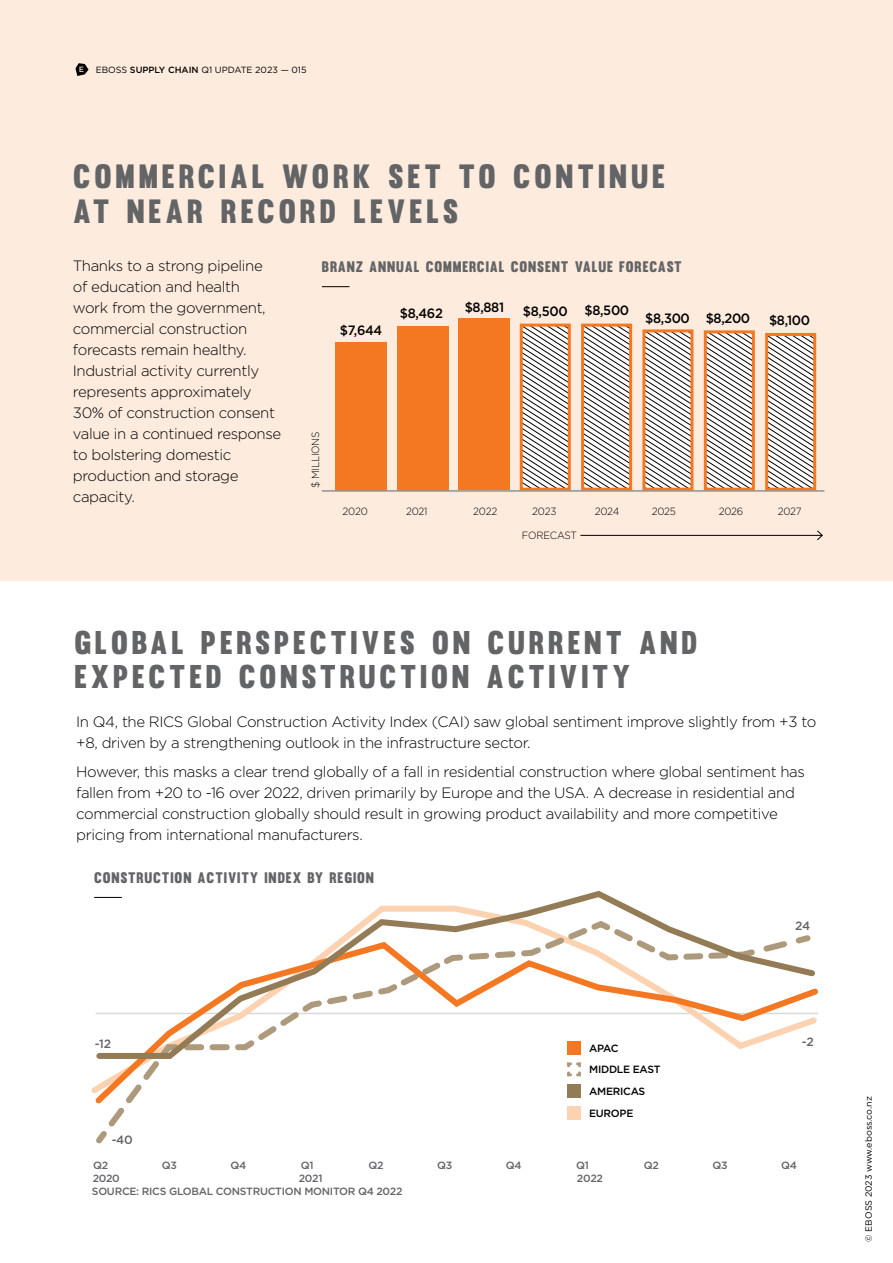
<style>
.page{position:relative;width:893px;height:1263px;background:#fff}
.page>*{position:absolute;margin:0;border:0;box-sizing:border-box;transform-origin:0 0}
.t1{font:33px/34.5px "Muro";letter-spacing:.12em;color:#636466}
.t2{font:32.25px/34.5px "Muro";letter-spacing:.12em;color:#636466}
.t3{font:300 15px/21px "Gotham";letter-spacing:-.025em;color:#000}
.t4{font:15px "Muro";letter-spacing:.06em;color:#636466}
.t5{font:500 13.5px "Gotham";letter-spacing:-.025em;color:#000;scale:.95 1}
.t6{font:500 12px "Gotham";color:#636466}
.t7{font:500 10.5px/13.2px "Gotham";letter-spacing:-.025em;color:#636466}
.t8{font:300 10.5px "Gotham";letter-spacing:-.02em;color:#000;scale:.95 1}
.t9{font:500 10.5px "Gotham";letter-spacing:-.025em;color:#000}
.t10{font:9px "Gotham";color:#000}
.s1{font-weight:500}
</style>
<div class="page">
<div style="left:0;top:0;width:893px;height:580px;background:#fdebde"></div>
<svg style="left:91px;top:1062px;width:490px;height:47px"></svg>
<svg style="left:94px;top:890px;width:724px;height:172px"></svg>
<svg style="left:94px;top:897px;width:28px;height:1px"></svg>
<svg style="left:322px;top:286px;width:27px;height:1px"></svg>
<div style="left:336px;top:342px;width:51px;height:149px;background:#f47721"></div>
<div style="left:397px;top:326px;width:51px;height:165px;background:#f47721"></div>
<div style="left:458px;top:318px;width:51px;height:172px;background:#f47721"></div>
<svg style="left:524px;top:328px;width:43px;height:159px;background:#c6c6c6"></svg>
<div style="left:520px;top:324px;width:51px;height:167px;border:3px solid #f47721"></div>
<svg style="left:585px;top:328px;width:43px;height:159px;background:#c7c7c7"></svg>
<div style="left:581px;top:324px;width:51px;height:167px;border:3px solid #f47721"></div>
<svg style="left:769px;top:337px;width:43px;height:150px;background:#c6c6c6"></svg>
<div style="left:765px;top:333px;width:51px;height:158px;border:3px solid #f47721"></div>
<svg style="left:708px;top:334px;width:43px;height:153px;background:#c6c6c6"></svg>
<div style="left:704px;top:330px;width:51px;height:161px;border:3px solid #f47721"></div>
<svg style="left:646px;top:333px;width:43px;height:154px;background:#c6c6c6"></svg>
<div style="left:642px;top:329px;width:51px;height:162px;border:3px solid #f47721"></div>
<hr style="left:322px;top:490px;width:502px;height:2px;background:#939291">
<hr style="left:580px;top:535px;width:242px;height:1px;background:#000">
<svg style="left:817px;top:530px;width:6px;height:10px"></svg>
<svg style="left:75px;top:63px;width:14px;height:13px"></svg>
<p class="t10" style="left:96px;top:64px;width:212px">EBOSS <span class="s1">SUPPLY CHAIN</span> Q1 UPDATE 2023 — 015</p>
<h1 class="t1" style="left:73px;top:159px;width:593px">COMMERCIAL WORK SET TO CONTINUE<br>AT NEAR RECORD LEVELS</h1>
<p class="t3" style="left:73px;top:255px;width:210px">Thanks to a strong pipeline<br>of education and health<br>work from the government, commercial construction forecasts remain healthy.<br>Industrial activity currently represents approximately<br>30% of construction consent value in a continued response to bolstering domestic production and storage capacity.</p>
<p class="t4" style="left:322px;top:258px;width:361px">BRANZ ANNUAL COMMERCIAL CONSENT VALUE FORECAST</p>
<p class="t8" style="left:343px;top:506px;width:28px">2020</p>
<p class="t5" style="left:465px;top:298px;width:43px">$8,881</p>
<p class="t5" style="left:584px;top:302px;width:49px">$8,500</p>
<p class="t5" style="left:523px;top:302px;width:49px">$8,500</p>
<p class="t5" style="left:400px;top:305px;width:47px">$8,462</p>
<p class="t5" style="left:645px;top:309px;width:112px">$8,300 $8,200</p>
<p class="t5" style="left:769px;top:311px;width:45px">$8,100</p>
<p class="t5" style="left:340px;top:322px;width:46px">$7,644</p>
<p class="t8" style="left:310px;top:488px;width:61px;rotate:-90deg">$ MILLIONS</p>
<p class="t8" style="left:406px;top:506px;width:24px">2021</p>
<p class="t8" style="left:473px;top:506px;width:27px">2022</p>
<p class="t8" style="left:532px;top:506px;width:27px">2023</p>
<p class="t8" style="left:595px;top:506px;width:27px">2024</p>
<p class="t8" style="left:652px;top:506px;width:27px">2025</p>
<p class="t8" style="left:719px;top:506px;width:27px">2026</p>
<p class="t8" style="left:778px;top:506px;width:27px">2027</p>
<p class="t8" style="left:522px;top:530px;width:60px">FORECAST</p>
<h2 class="t2" style="left:74px;top:625px;width:625px">GLOBAL PERSPECTIVES ON CURRENT AND<br>EXPECTED CONSTRUCTION ACTIVITY</h2>
<p class="t3" style="left:76px;top:711px;width:742px">In Q4, the RICS Global Construction Activity Index (CAI) saw global sentiment improve slightly from +3 to +8, driven by a strengthening outlook in the infrastructure sector.</p>
<p class="t3" style="left:76px;top:761px;width:730px">However, this masks a clear trend globally of a fall in residential construction where global sentiment has fallen from +20 to -16 over 2022, driven primarily by Europe and the USA. A decrease in residential and commercial construction globally should result in growing product availability and more competitive pricing from international manufacturers.</p>
<p class="t4" style="left:94px;top:869px;width:281px">CONSTRUCTION ACTIVITY INDEX BY REGION</p>
<p class="t6" style="left:95px;top:1036px;width:18px">-12</p>
<p class="t6" style="left:112px;top:1132px;width:23px">-40</p>
<p class="t9" style="left:589px;top:1041px;width:31px">APAC</p>
<p class="t9" style="left:589px;top:1085px;width:58px">AMERICAS</p>
<p class="t9" style="left:589px;top:1063px;width:73px">MIDDLE EAST</p>
<p class="t9" style="left:589px;top:1106px;width:46px">EUROPE</p>
<p class="t6" style="left:795px;top:918px;width:17px">24</p>
<p class="t6" style="left:802px;top:1033px;width:13px">-2</p>
<p class="t7" style="left:93px;top:1158px;width:17px">Q2</p>
<p class="t7" style="left:162px;top:1158px;width:17px">Q3</p>
<p class="t7" style="left:230px;top:1158px;width:17px">Q4</p>
<p class="t7" style="left:301px;top:1158px;width:14px">Q1</p>
<p class="t7" style="left:368px;top:1158px;width:17px">Q2</p>
<p class="t7" style="left:437px;top:1158px;width:17px">Q3</p>
<p class="t7" style="left:506px;top:1158px;width:17px">Q4</p>
<p class="t7" style="left:576px;top:1158px;width:14px">Q1</p>
<p class="t7" style="left:644px;top:1158px;width:17px">Q2</p>
<p class="t7" style="left:712px;top:1158px;width:17px">Q3</p>
<p class="t7" style="left:781px;top:1158px;width:17px">Q4</p>
<p class="t7" style="left:92px;top:1171px;width:312px">2020<br>SOURCE: RICS GLOBAL CONSTRUCTION MONITOR Q4 2022</p>
<p class="t7" style="left:299px;top:1171px;width:25px">2021</p>
<p class="t7" style="left:577px;top:1171px;width:28px">2022</p>
<p class="t10" style="left:863px;top:1242px;width:147px;rotate:-90deg">© EBOSS 2023 www.eboss.co.nz</p>
</div>
